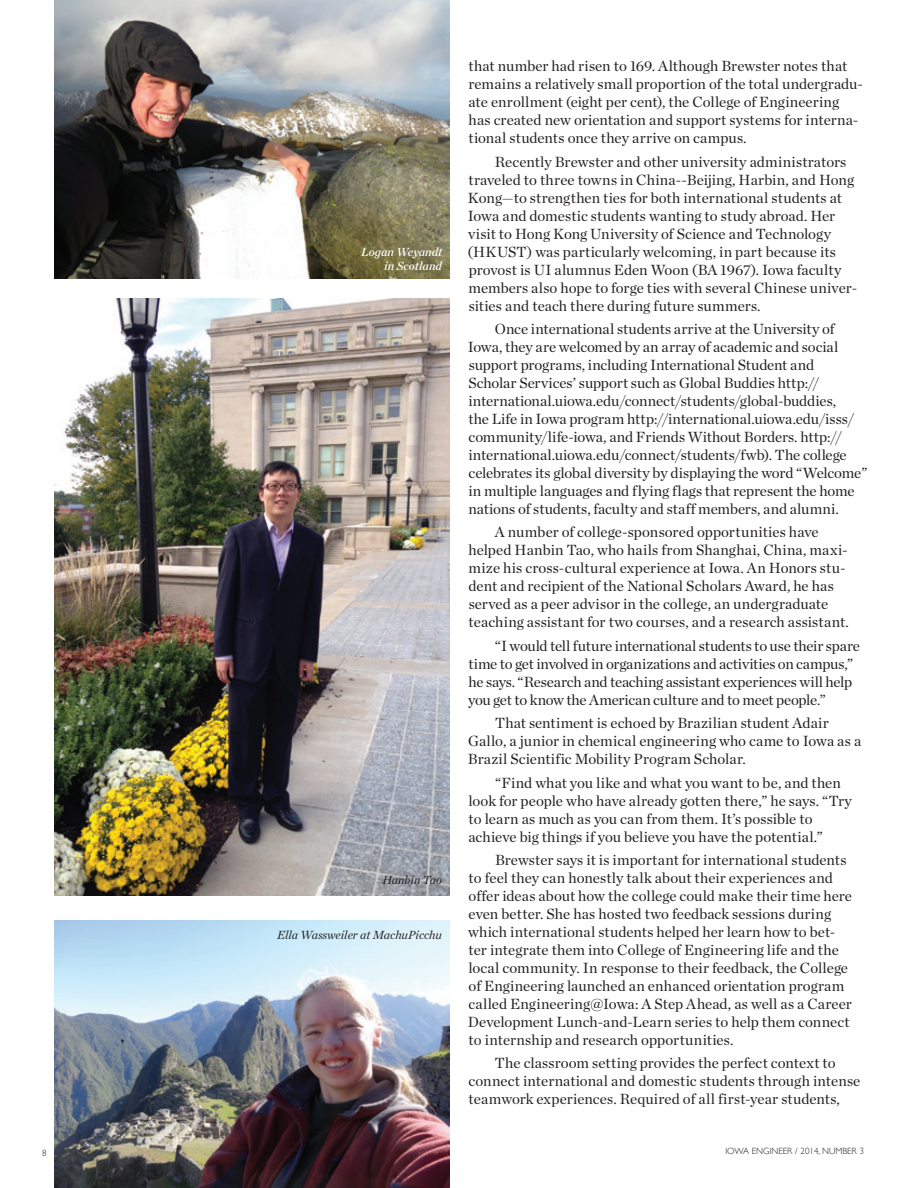
<style>
.page{position:relative;width:918px;height:1188px;background:#fff}
.page>*{position:absolute;margin:0;border:0;box-sizing:border-box;transform-origin:0 0}
.t1{font:15px/18px "Chronicle Deck";color:#231f20}
.t2{font:italic 12px "Chronicle Deck";color:#231f20}
.t3{font:italic 12px/14.4px "Chronicle Deck Semi";color:#fff;text-align:right}
.t4{font:300 9px "Gill Sans";color:#231f20}
</style>
<div class="page">
<img style="left:54px;top:0;width:396px;height:279px">
<img style="left:54px;top:921px;width:396px;height:267px">
<img style="left:54px;top:298px;width:396px;height:597px">
<p class="t4" style="left:42px;top:1148px;width:6px">8</p>
<p class="t3" style="left:361px;top:243px;width:83px">Logan Weyandt in Scotland</p>
<p class="t2" style="left:383px;top:871px;width:61px">Hanbin Tao</p>
<p class="t2" style="left:277px;top:926px;width:166px">Ella Wassweiler at MachuPicchu</p>
<p class="t1" style="left:469px;top:56px;width:396px">that number had risen to 169. Although Brewster notes that remains a relatively small proportion of the total undergradu&shy;ate enrollment (eight per cent), the College of Engineering has created new orientation and support systems for interna&shy;tional students once they arrive on campus.</p>
<p class="t1" style="left:467px;top:152px;width:391px;text-indent:28px">Recently Brewster and other university administrators traveled to three towns in China--Beijing, Harbin, and Hong Kong—to strengthen ties for both international students at Iowa and domestic students wanting to study abroad. Her visit to Hong Kong University of Science and Technology (HKUST) was particularly welcoming, in part because its provost is UI alumnus Eden Woon (BA 1967). Iowa faculty members also hope to forge ties with several Chinese univer&shy;sities and teach there during future summers.</p>
<p class="t1" style="left:468px;top:319px;width:401px;text-indent:27px">Once international students arrive at the University of Iowa, they are welcomed by an array of academic and social support programs, including International Student and<br>Scholar Services’ support such as Global Buddies http:// international.uiowa.edu/connect/students/global-buddies,<br>the Life in Iowa program http://international.uiowa.edu/isss/ community/life-iowa, and Friends Without Borders. http:// international.uiowa.edu/connect/students/fwb). The college celebrates its global diversity by displaying the word “Welcome” in multiple languages and flying flags that represent the home nations of students, faculty and staff members, and alumni.</p>
<p class="t1" style="left:469px;top:522px;width:382px;text-indent:26px">A number of college-sponsored opportunities have helped Hanbin Tao, who hails from Shanghai, China, maxi&shy;mize his cross-cultural experience at Iowa. An Honors stu&shy;dent and recipient of the National Scholars Award, he has served as a peer advisor in the college, an undergraduate teaching assistant for two courses, and a research assistant.</p>
<p class="t1" style="left:468px;top:636px;width:393px;text-indent:27px">“I would tell future international students to use their spare time to get involved in organizations and activities on campus,” he says. “Research and teaching assistant experiences will help you get to know the American culture and to meet people.”</p>
<p class="t1" style="left:468px;top:713px;width:395px;text-indent:27px">That sentiment is echoed by Brazilian student Adair<br>Gallo, a junior in chemical engineering who came to Iowa as a<br>Brazil Scientific Mobility Program Scholar.</p>
<p class="t1" style="left:468px;top:773px;width:385px;text-indent:27px">“Find what you like and what you want to be, and then look for people who have already gotten there,” he says. “Try to learn as much as you can from them. It’s possible to achieve big things if you believe you have the potential.”</p>
<p class="t1" style="left:468px;top:850px;width:386px;text-indent:27px">Brewster says it is important for international students to feel they can honestly talk about their experiences and offer ideas about how the college could make their time here even better. She has hosted two feedback sessions during which international students helped her learn how to bet&shy;ter integrate them into College of Engineering life and the local community. In response to their feedback, the College of Engineering launched an enhanced orientation program called Engineering@Iowa: A Step Ahead, as well as a Career Development Lunch-and-Learn series to help them connect to internship and research opportunities.</p>
<p class="t1" style="left:469px;top:1053px;width:393px;text-indent:26px">The classroom setting provides the perfect context to connect international and domestic students through intense teamwork experiences. Required of all first-year students,</p>
<p class="t4" style="left:725px;top:1146px;width:140px">IOWA ENGINEER / 2014, NUMBER 3</p>
</div>
